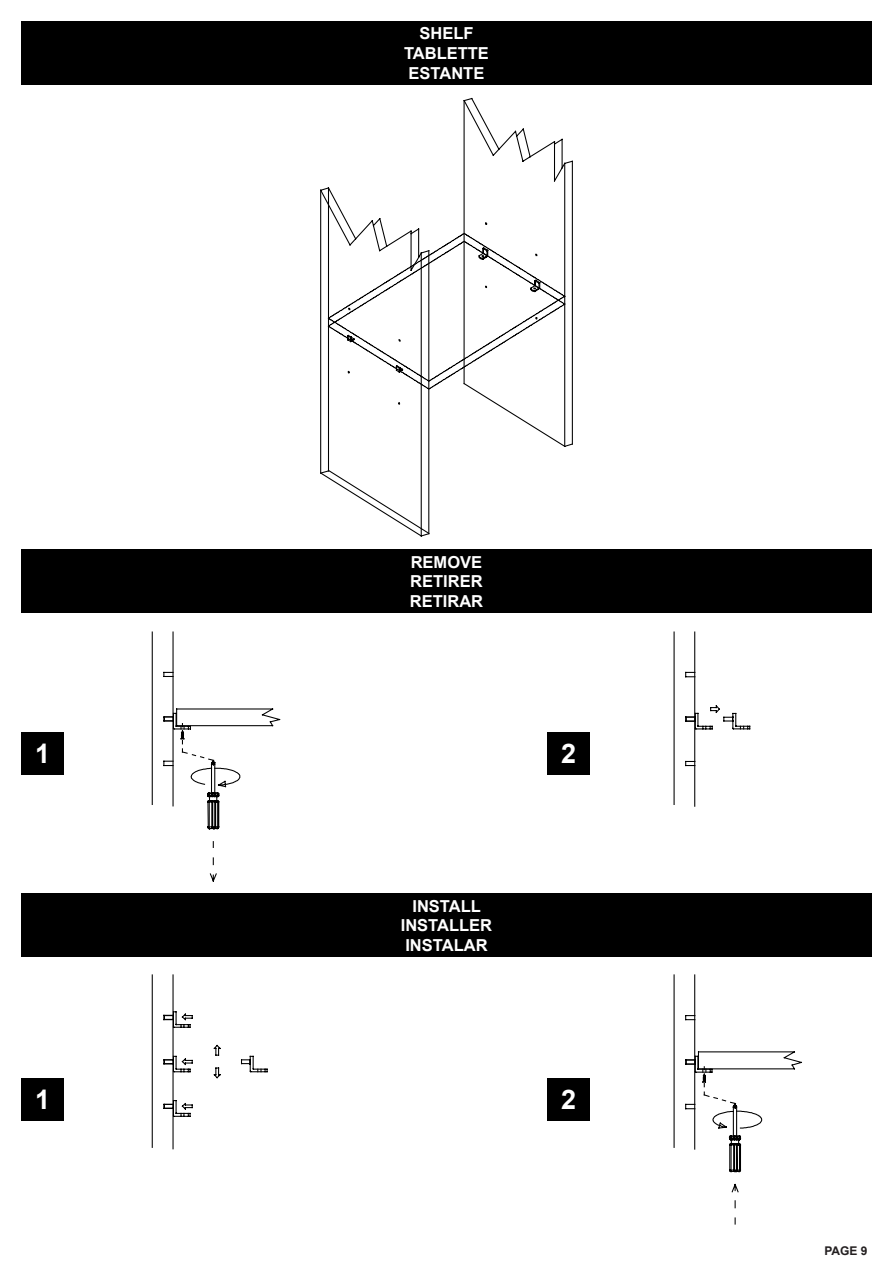
<style>
.page{position:relative;width:893px;height:1263px;background:#fff}
.page>*{position:absolute;margin:0;border:0;box-sizing:border-box;transform-origin:0 0}
.t1{font:700 27px "Arial";color:#fff}
.t2{font:700 16.5px "Arial";color:#fff}
.t3{font:700 12px "Arial";color:#231f20}
</style>
<div class="page">
<svg style="left:419px;top:97px;width:144px;height:440px"></svg>
<svg style="left:320px;top:160px;width:253px;height:375px"></svg>
<hr style="left:172px;top:632px;width:2px;height:174px;background:#000">
<svg style="left:163px;top:672px;width:10px;height:5px"></svg>
<hr style="left:152px;top:632px;width:1px;height:172px;background:#000">
<svg style="left:163px;top:707px;width:118px;height:175px"></svg>
<hr style="left:694px;top:632px;width:1px;height:174px;background:#000">
<svg style="left:673px;top:631px;width:78px;height:174px"></svg>
<hr style="left:172px;top:975px;width:2px;height:174px;background:#000">
<svg style="left:151px;top:974px;width:117px;height:174px"></svg>
<svg style="left:673px;top:975px;width:129px;height:250px"></svg>
<div style="left:21px;top:21px;width:851px;height:64px;background:#000"></div>
<div style="left:21px;top:549px;width:851px;height:64px;background:#000"></div>
<div style="left:21px;top:893px;width:851px;height:64px;background:#000"></div>
<div style="left:21px;top:732px;width:43px;height:43px;background:#000"></div>
<div style="left:21px;top:1078px;width:43px;height:43px;background:#000"></div>
<div style="left:547px;top:732px;width:43px;height:43px;background:#000"></div>
<div style="left:547px;top:1078px;width:43px;height:43px;background:#000"></div>
<p class="t1" style="left:35px;top:735px;width:17px">1</p>
<p class="t1" style="left:35px;top:1081px;width:17px">1</p>
<p class="t2" style="left:419px;top:22px;width:56px">SHELF</p>
<p class="t2" style="left:404px;top:42px;width:86px">TABLETTE</p>
<p class="t2" style="left:409px;top:62px;width:77px">ESTANTE</p>
<p class="t2" style="left:411px;top:550px;width:73px">REMOVE</p>
<p class="t2" style="left:410px;top:570px;width:74px">RETIRER</p>
<p class="t2" style="left:410px;top:590px;width:75px">RETIRAR</p>
<p class="t2" style="left:412px;top:894px;width:70px">INSTALL</p>
<p class="t2" style="left:401px;top:914px;width:93px">INSTALLER</p>
<p class="t2" style="left:405px;top:934px;width:84px">INSTALAR</p>
<p class="t1" style="left:561px;top:735px;width:17px">2</p>
<p class="t1" style="left:561px;top:1081px;width:17px">2</p>
<p class="t3" style="left:824px;top:1242px;width:45px">PAGE 9</p>
</div>
